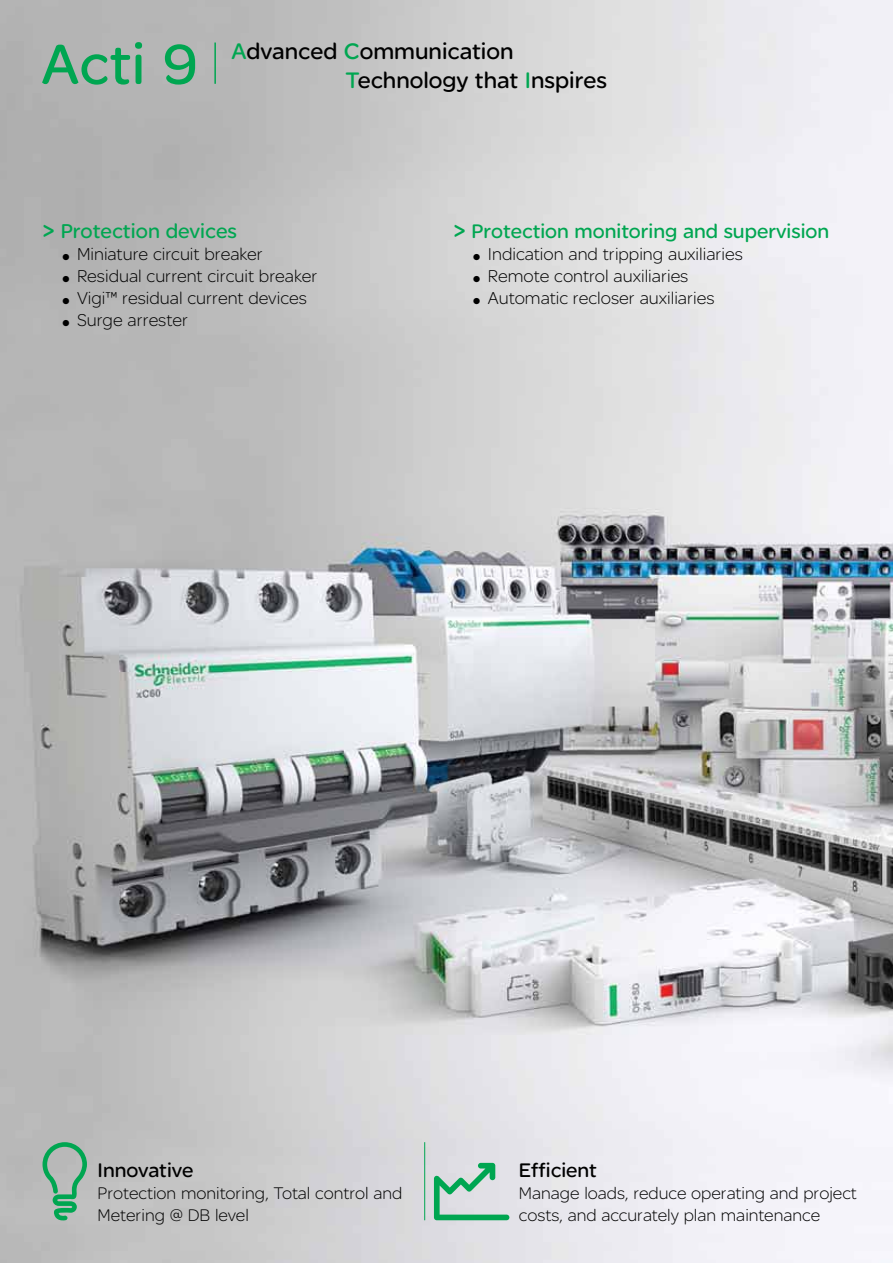
<style>
.page{position:relative;width:893px;height:1263px;background:#fff}
.page>*{position:absolute;margin:0;border:0;box-sizing:border-box;transform-origin:0 0}
.t1{font:60px "SE Optimist";color:#00a651}
.t2{font:24px/28.8px "SE Optimist";color:#000}
.t3{font:21.45px "SE Optimist";color:#00a651}
.t4{font:21px "SE Optimist";color:#00a651}
.t5{font:21px "SE Optimist";color:#000}
.t6{font:300 18.3px/22px "SE Optimist";color:#000}
.t7{font:300 18px/21.6px "SE Optimist";color:#000}
.s1{color:#00a651}
.s2{font-size:27px}
</style>
<div class="page">
<img style="left:0;top:0;width:893px;height:1263px">
<hr style="left:214px;top:43px;width:2px;height:41px;background:#00a651">
<hr style="left:424px;top:1142px;width:1px;height:78px;background:#00a651">
<svg style="left:43px;top:1142px;width:44px;height:79px;background:#87b59e"></svg>
<svg style="left:434px;top:1163px;width:75px;height:57px;background:#a3cfbc"></svg>
<svg style="left:63px;top:253px;width:6px;height:7px"></svg>
<svg style="left:63px;top:276px;width:6px;height:6px"></svg>
<svg style="left:63px;top:298px;width:6px;height:6px"></svg>
<svg style="left:63px;top:320px;width:6px;height:6px"></svg>
<svg style="left:474px;top:253px;width:6px;height:7px"></svg>
<svg style="left:474px;top:276px;width:6px;height:6px"></svg>
<svg style="left:474px;top:298px;width:6px;height:6px"></svg>
<h1 class="t1" style="left:41px;top:30px;width:159px">Acti 9</h1>
<h2 class="t2" style="left:346px;top:37px;width:263px;text-indent:-114px"><span class="s1">A</span>dvanced <span class="s1">C</span>ommunication<br><span class="s1">T</span>echnology that <span class="s1">I</span>nspires</h2>
<p class="t3" style="left:43px;top:218px;width:196px"><span class="s2">&gt;</span> Protection devices</p>
<p class="t6" style="left:77px;top:242px;width:242px">Miniature circuit breaker<br>Residual current circuit breaker<br>Vigi™ residual current devices<br>Surge arrester</p>
<p class="t4" style="left:453px;top:219px;width:377px"><span class="s2">&gt;</span> Protection monitoring and supervision</p>
<p class="t6" style="left:488px;top:242px;width:256px">Indication and tripping auxiliaries<br>Remote control auxiliaries<br>Automatic recloser auxiliaries</p>
<p class="t5" style="left:98px;top:1158px;width:97px">Innovative</p>
<p class="t7" style="left:98px;top:1182px;width:306px">Protection monitoring, Total control and<br>Metering @ DB level</p>
<p class="t5" style="left:519px;top:1158px;width:80px">Efficient</p>
<p class="t7" style="left:519px;top:1182px;width:339px">Manage loads, reduce operating and project costs, and accurately plan maintenance</p>
</div>
